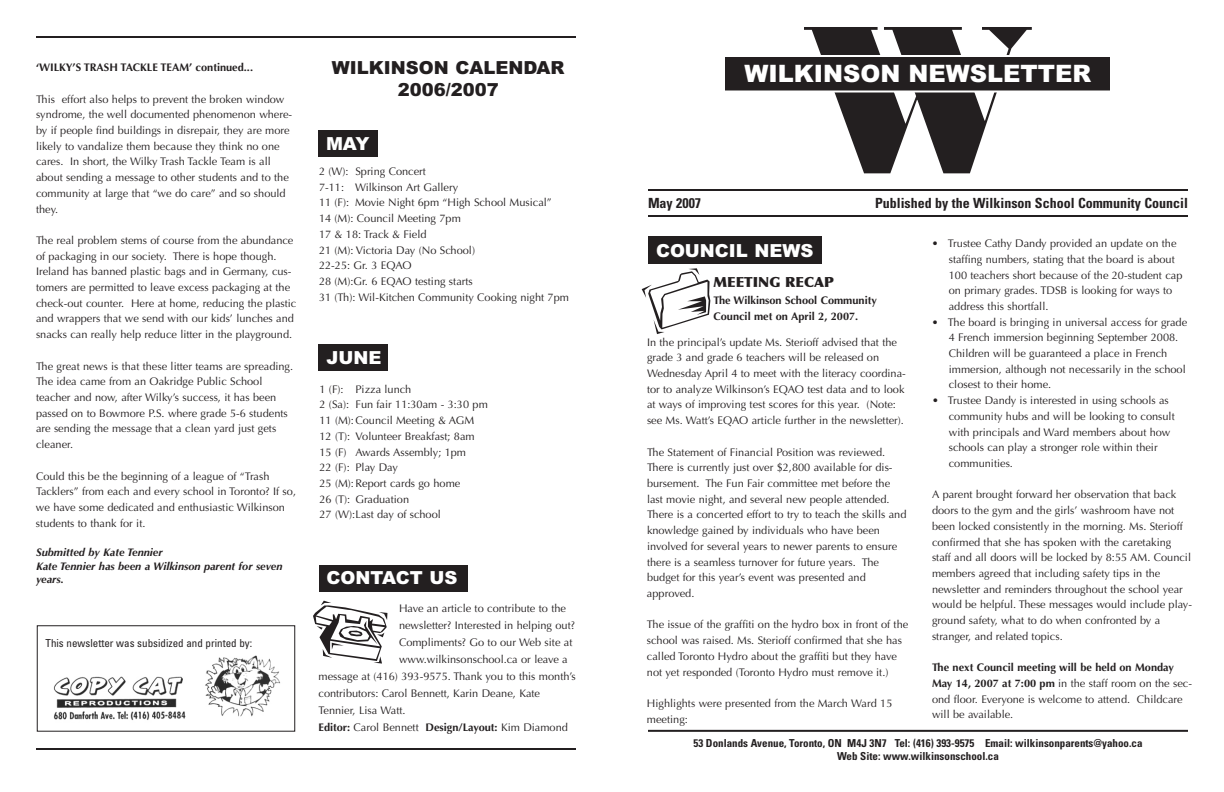
<style>
.page{position:relative;width:1224px;height:792px;background:#fff}
.page>*{position:absolute;margin:0;border:0;box-sizing:border-box;transform-origin:0 0}
.t1{font:900 24px "Arial";color:#fff}
.t2{font:900 18px "Arial";color:#fff}
.t3{font:900 18px/21.6px "Arial";color:#231f20;text-align:center}
.t4{font:700 condensed 14px "Univers LT Std";color:#231f20}
.t5{font:900 14px "Optima";color:#231f20}
.t6{font:11px/15.7px "Optima";color:#231f20}
.t7{font:700 condensed 11px/13.2px "Univers LT Std";color:#231f20;text-align:center}
.t8{font:700 11px/15.7px "Optima";color:#231f20}
.t9{font:italic 700 11px/13.5px "Optima";color:#231f20}
.t10{font:condensed 11px "Univers LT Std";color:#231f20}
.s1{font-weight:700}
</style>
<div class="page">
<svg style="left:804px;top:27px;width:228px;height:146px"></svg>
<hr style="left:648px;top:189px;width:540px;height:2px;background:#231f20">
<hr style="left:648px;top:215px;width:540px;height:2px;background:#231f20">
<div style="left:648px;top:236px;width:174px;height:27px;background:#231f20"></div>
<svg style="left:642px;top:268px;width:68px;height:66px"></svg>
<div style="left:725px;top:57px;width:385px;height:33px;background:#231f20"></div>
<div style="left:723px;top:55px;width:389px;height:38px;border:2px solid #fff"></div>
<hr style="left:648px;top:730px;width:540px;height:2px;background:#231f20">
<div style="left:319px;top:566px;width:149px;height:26px;background:#231f20"></div>
<svg style="left:313px;top:601px;width:74px;height:63px"></svg>
<hr style="left:36px;top:36px;width:540px;height:2px;background:#231f20">
<hr style="left:36px;top:748px;width:540px;height:2px;background:#231f20">
<div style="left:318px;top:130px;width:60px;height:26px;background:#231f20"></div>
<img style="left:54px;top:655px;width:226px;height:65px">
<div style="left:318px;top:344px;width:70px;height:26px;background:#231f20"></div>
<p class="t8" style="left:36px;top:60px;width:219px">‘WILKY’S TRASH TACKLE TEAM’ continued...</p>
<p class="t6" style="left:36px;top:91px;width:258px">This effort also helps to prevent the broken window syndrome, the well documented phenomenon where&shy;by if people find buildings in disrepair, they are more likely to vandalize them because they think no one cares. In short, the Wilky Trash Tackle Team is all about sending a message to other students and to the community at large that “we do care” and so should they.</p>
<p class="t6" style="left:36px;top:233px;width:262px">The real problem stems of course from the abundance of packaging in our society. There is hope though.<br>Ireland has banned plastic bags and in Germany, cus&shy;tomers are permitted to leave excess packaging at the check-out counter. Here at home, reducing the plastic and wrappers that we send with our kids’ lunches and snacks can really help reduce litter in the playground.</p>
<p class="t6" style="left:36px;top:358px;width:259px">The great news is that these litter teams are spreading.<br>The idea came from an Oakridge Public School teacher and now, after Wilky’s success, it has been passed on to Bowmore P.S. where grade 5-6 students are sending the message that a clean yard just gets cleaner.</p>
<p class="t6" style="left:36px;top:468px;width:262px">Could this be the beginning of a league of “Trash Tacklers” from each and every school in Toronto? If so, we have some dedicated and enthusiastic Wilkinson students to thank for it.</p>
<p class="t9" style="left:36px;top:546px;width:248px">Submitted by Kate Tennier<br>Kate Tennier has been a Wilkinson parent for seven years.</p>
<p class="t10" style="left:46px;top:639px;width:208px">This newsletter was subsidized and printed by:</p>
<h2 class="t3" style="left:332px;top:57px;width:234px">WILKINSON CALENDAR<br>2006/2007</h2>
<h2 class="t2" style="left:326px;top:133px;width:45px">MAY</h2>
<p class="t6" style="left:319px;top:164px;width:251px">2 (W): Spring Concert<br>7-11: Wilkinson Art Gallery<br>11 (F): Movie Night 6pm “High School Musical”<br>14 (M): Council Meeting 7pm<br>17 &amp; 18: Track &amp; Field<br>21 (M): Victoria Day (No School)<br>22-25: Gr. 3 EQAO<br>28 (M):Gr. 6 EQAO testing starts<br>31 (Th): Wil-Kitchen Community Cooking night 7pm</p>
<h2 class="t2" style="left:326px;top:347px;width:56px">JUNE</h2>
<p class="t6" style="left:320px;top:381px;width:170px">1 (F): Pizza lunch<br>2 (Sa): Fun fair 11:30am - 3:30 pm<br>11 (M):Council Meeting &amp; AGM<br>12 (T): Volunteer Breakfast; 8am<br>15 (F) Awards Assembly; 1pm<br>22 (F): Play Day<br>25 (M):Report cards go home<br>26 (T): Graduation<br>27 (W):Last day of school</p>
<h2 class="t2" style="left:327px;top:568px;width:133px">CONTACT US</h2>
<p class="t6" style="left:399px;top:601px;width:169px">Have an article to contribute to the</p>
<p class="t6" style="left:399px;top:618px;width:178px">newsletter? Interested in helping out?</p>
<p class="t6" style="left:399px;top:635px;width:175px">Compliments? Go to our Web site at</p>
<p class="t6" style="left:399px;top:652px;width:170px">www.wilkinsonschool.ca or leave a</p>
<p class="t6" style="left:319px;top:669px;width:259px">message at (416) 393-9575. Thank you to this month’s</p>
<p class="t6" style="left:319px;top:686px;width:223px">contributors: Carol Bennett, Karin Deane, Kate</p>
<p class="t6" style="left:319px;top:703px;width:89px">Tennier, Lisa Watt.</p>
<p class="t6" style="left:319px;top:720px;width:251px"><span class="s1">Editor:</span> Carol Bennett <span class="s1">Design/Layout:</span> Kim Diamond</p>
<h1 class="t1" style="left:744px;top:60px;width:348px">WILKINSON NEWSLETTER</h1>
<p class="t4" style="left:648px;top:198px;width:55px">May 2007</p>
<p class="t4" style="left:875px;top:198px;width:314px">Published by the Wilkinson School Community Council</p>
<h2 class="t2" style="left:656px;top:240px;width:159px">COUNCIL NEWS</h2>
<p class="t5" style="left:713px;top:273px;width:122px">MEETING RECAP</p>
<p class="t8" style="left:713px;top:293px;width:165px">The Wilkinson School Community<br>Council met on April 2, 2007.</p>
<p class="t6" style="left:647px;top:334px;width:260px">In the principal’s update Ms. Sterioff advised that the grade 3 and grade 6 teachers will be released on Wednesday April 4 to meet with the literacy coordina&shy;tor to analyze Wilkinson’s EQAO test data and to look at ways of improving test scores for this year. (Note: see Ms. Watt’s EQAO article further in the newsletter).</p>
<p class="t6" style="left:647px;top:444px;width:261px">The Statement of Financial Position was reviewed.<br>There is currently just over $2,800 available for dis&shy;bursement. The Fun Fair committee met before the last movie night, and several new people attended.<br>There is a concerted effort to try to teach the skills and knowledge gained by individuals who have been involved for several years to newer parents to ensure there is a seamless turnover for future years. The budget for this year’s event was presented and approved.</p>
<p class="t6" style="left:647px;top:617px;width:263px">The issue of the graffiti on the hydro box in front of the school was raised. Ms. Sterioff confirmed that she has called Toronto Hydro about the graffiti but they have not yet responded (Toronto Hydro must remove it.)</p>
<p class="t6" style="left:647px;top:695px;width:247px">Highlights were presented from the March Ward 15 meeting:</p>
<p class="t6" style="left:949px;top:236px;width:235px;text-indent:-17px">• Trustee Cathy Dandy provided an update on the staffing numbers, stating that the board is about 100 teachers short because of the 20-student cap on primary grades. TDSB is looking for ways to address this shortfall.</p>
<p class="t6" style="left:949px;top:314px;width:240px;text-indent:-17px">• The board is bringing in universal access for grade 4 French immersion beginning September 2008.<br>Children will be guaranteed a place in French immersion, although not necessarily in the school closest to their home.</p>
<p class="t6" style="left:949px;top:393px;width:227px;text-indent:-17px">• Trustee Dandy is interested in using schools as community hubs and will be looking to consult with principals and Ward members about how schools can play a stronger role within their communities.</p>
<p class="t6" style="left:932px;top:487px;width:262px">A parent brought forward her observation that back doors to the gym and the girls’ washroom have not been locked consistently in the morning. Ms. Sterioff confirmed that she has spoken with the caretaking staff and all doors will be locked by 8:55 AM. Council members agreed that including safety tips in the newsletter and reminders throughout the school year would be helpful. These messages would include play&shy;ground safety, what to do when confronted by a stranger, and related topics.</p>
<p class="t6" style="left:932px;top:660px;width:262px"><span class="s1">The next Council meeting will be held on Monday May 14, 2007 at 7:00 pm</span> in the staff room on the sec&shy;ond floor. Everyone is welcome to attend. Childcare will be available.</p>
<p class="t7" style="left:693px;top:737px;width:451px">53 Donlands Avenue, Toronto, ON M4J 3N7 Tel: (416) 393-9575 Email: wilkinsonparents@yahoo.ca<br>Web Site: www.wilkinsonschool.ca</p>
</div>
